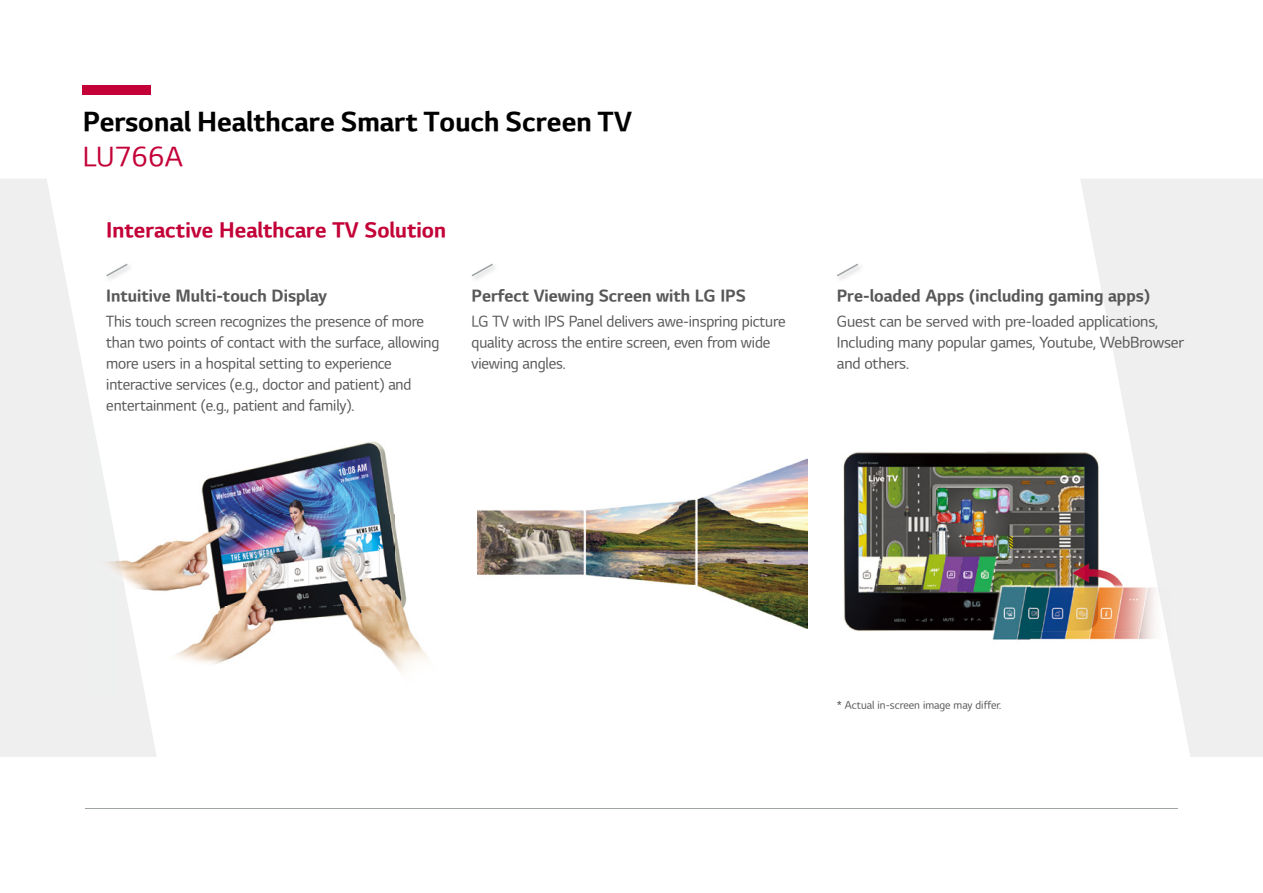
<style>
.page{position:relative;width:1263px;height:893px;background:#fff}
.page>*{position:absolute;margin:0;border:0;box-sizing:border-box;transform-origin:0 0}
.t1{font:27px "LG Sm Haotf TB";color:#000}
.t2{font:27px "LG Sm Haotf TR";color:#c30037}
.t3{font:21px "LG Sm Haotf TB";color:#c30037}
.t4{font:16.5px "LG Sm Haotf TB";color:#595757}
.t5{font:15px/21px "LG Sm Haotf TR";letter-spacing:-.01em;color:#595757}
.t6{font:10.5px "LG Sm Haotf TR";color:#595757}
</style>
<div class="page">
<div style="left:83px;top:85px;width:68px;height:9px;background:#c30037"></div>
<svg style="left:1080px;top:179px;width:183px;height:578px;fill:#efefef"></svg>
<svg style="left:0;top:179px;width:157px;height:578px;fill:#efefef"></svg>
<hr style="left:85px;top:808px;width:1093px;height:1px;background:#9ea3a6">
<img style="left:104px;top:262px;width:30px;height:21px">
<svg style="left:106px;top:264px;width:22px;height:12px"></svg>
<img style="left:471px;top:263px;width:24px;height:16px">
<svg style="left:472px;top:264px;width:21px;height:12px"></svg>
<img style="left:477px;top:459px;width:330px;height:169px">
<img style="left:116px;top:423px;width:279px;height:92px">
<img style="left:395px;top:524px;width:33px;height:148px">
<img style="left:116px;top:515px;width:279px;height:92px">
<img style="left:146px;top:607px;width:249px;height:92px">
<img style="left:85px;top:423px;width:31px;height:276px">
<img style="left:115px;top:539px;width:31px;height:160px">
<svg style="left:837px;top:264px;width:21px;height:12px"></svg>
<img style="left:843px;top:451px;width:187px;height:189px">
<img style="left:1030px;top:448px;width:101px;height:184px">
<img style="left:1030px;top:632px;width:101px;height:46px">
<img style="left:1131px;top:448px;width:46px;height:230px">
<h1 class="t1" style="left:83px;top:109px;width:551px">Personal Healthcare Smart Touch Screen TV</h1>
<h1 class="t2" style="left:83px;top:143px;width:102px">LU766A</h1>
<h2 class="t3" style="left:106px;top:220px;width:341px">Interactive Healthcare TV Solution</h2>
<p class="t4" style="left:106px;top:288px;width:222px">Intuitive Multi-touch Display</p>
<p class="t5" style="left:106px;top:312px;width:334px">This touch screen recognizes the presence of more than two points of contact with the surface, allowing more users in a hospital setting to experience interactive services (e.g., doctor and patient) and entertainment (e.g., patient and family).</p>
<p class="t4" style="left:472px;top:288px;width:276px">Perfect Viewing Screen with LG IPS</p>
<p class="t5" style="left:472px;top:311px;width:315px">LG TV with IPS Panel delivers awe-inspring picture quality across the entire screen, even from wide viewing angles.</p>
<p class="t4" style="left:837px;top:288px;width:315px">Pre-loaded Apps (including gaming apps)</p>
<p class="t5" style="left:837px;top:312px;width:349px">Guest can be served with pre-loaded applications,<br>Including many popular games, Youtube, WebBrowser and others.</p>
<p class="t6" style="left:837px;top:700px;width:166px">* Actual in-screen image may differ.</p>
</div>
